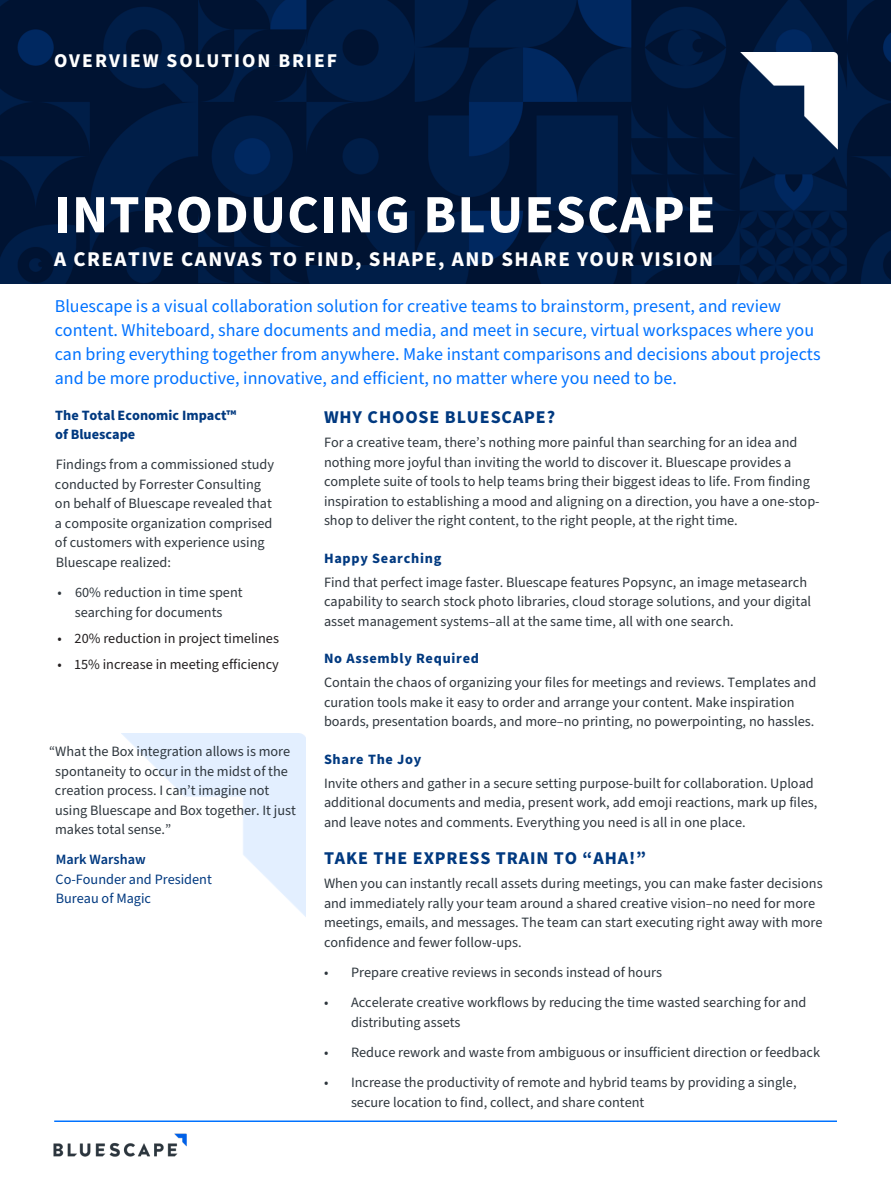
<style>
.page{position:relative;width:891px;height:1188px;background:#fff}
.page>*{position:absolute;margin:0;border:0;box-sizing:border-box;transform-origin:0 0}
.Main_Title{font:700 54px "Source Sans Pro";letter-spacing:.025em;color:#fff}
.Secondary_title{font:700 21px "Source Sans Pro";letter-spacing:.07em;color:#fff}
.t1{font:700 19.5px "Source Sans Pro";letter-spacing:.1em;color:#fff}
.Intro_Copy{font:18px/24px "Source Sans Pro";color:#0072ff}
.Subhead_Level_1{font:700 18px "Source Sans Pro";letter-spacing:.05em;color:#003980}
.Main_Copy{font:14.25px/19.5px "Source Sans Pro";color:#2e363d}
.t2{font:14.25px "Source Sans Pro";color:#231f20}
.Main_Copy-2{font:14.25px/19.5px "Source Sans Pro";color:#003980}
.Subhead_Level_1-2{font:700 14.25px "Source Sans Pro";letter-spacing:.05em;color:#003980}
.Main_Copy-3{font:700 14.25px/19.5px "Source Sans Pro";color:#003980}
.s1{font-weight:600}
</style>
<div class="page">
<img style="left:0;top:0;width:891px;height:284px">
<hr style="left:54px;top:1120px;width:783px;height:2px;background:#0072ff">
<img style="left:54px;top:1134px;width:133px;height:23px">
<img style="left:741px;top:52px;width:97px;height:97px">
<h3 class="t1" style="left:54px;top:47px;width:285px">OVERVIEW SOLUTION BRIEF</h3>
<p class="Main_Title" style="left:54px;top:178px;width:663px">INTRODUCING BLUESCAPE</p>
<p class="Secondary_title" style="left:54px;top:245px;width:661px">A CREATIVE CANVAS TO FIND, SHAPE, AND SHARE YOUR VISION</p>
<p class="Intro_Copy" style="left:55px;top:294px;width:767px">Bluescape is a visual collaboration solution for creative teams to brainstorm, present, and review content. Whiteboard, share documents and media, and meet in secure, virtual workspaces where you can bring everything together from anywhere. Make instant comparisons and decisions about projects and be more productive, innovative, and efficient, no matter where you need to be.</p>
<p class="Main_Copy-3" style="left:55px;top:405px;width:183px">The Total Economic Impact™ of Bluescape</p>
<p class="Main_Copy" style="left:55px;top:455px;width:221px">Findings from a commissioned study conducted by Forrester Consulting on behalf of Bluescape revealed that a composite organization comprised of customers with experience using Bluescape realized:</p>
<p class="Main_Copy" style="left:57px;top:583px;width:187px;text-align:center">• 60% reduction in time spent searching for documents</p>
<p class="t2" style="left:57px;top:629px;width:223px">• 20% reduction in project timelines</p>
<p class="t2" style="left:57px;top:655px;width:223px">• 15% increase in meeting efficiency</p>
<p class="Main_Copy" style="left:55px;top:742px;width:242px;text-indent:-6px">“What the Box integration allows is more spontaneity to occur in the midst of the creation process. I can’t imagine not using Bluescape and Box together. It just makes total sense.”</p>
<p class="Main_Copy-2" style="left:56px;top:850px;width:158px"><span class="s1">Mark Warshaw<br></span>Co-Founder and President<br>Bureau of Magic</p>
<p class="Subhead_Level_1" style="left:324px;top:405px;width:233px">WHY CHOOSE BLUESCAPE?</p>
<p class="Main_Copy" style="left:324px;top:433px;width:497px">For a creative team, there’s nothing more painful than searching for an idea and nothing more joyful than inviting the world to discover it. Bluescape provides a complete suite of tools to help teams bring their biggest ideas to life. From finding inspiration to establishing a mood and aligning on a direction, you have a one-stop&shy;shop to deliver the right content, to the right people, at the right time.</p>
<p class="Subhead_Level_1-2" style="left:324px;top:548px;width:119px">Happy Searching</p>
<p class="Main_Copy" style="left:324px;top:573px;width:489px">Find that perfect image faster. Bluescape features Popsync, an image metasearch capability to search stock photo libraries, cloud storage solutions, and your digital asset management systems–all at the same time, all with one search.</p>
<p class="Subhead_Level_1-2" style="left:324px;top:649px;width:157px">No Assembly Required</p>
<p class="Main_Copy" style="left:324px;top:673px;width:494px">Contain the chaos of organizing your files for meetings and reviews. Templates and curation tools make it easy to order and arrange your content. Make inspiration boards, presentation boards, and more–no printing, no powerpointing, no hassles.</p>
<p class="Subhead_Level_1-2" style="left:324px;top:749px;width:99px">Share The Joy</p>
<p class="Main_Copy" style="left:324px;top:774px;width:495px">Invite others and gather in a secure setting purpose-built for collaboration. Upload additional documents and media, present work, add emoji reactions, mark up files, and leave notes and comments. Everything you need is all in one place.</p>
<p class="Subhead_Level_1" style="left:324px;top:846px;width:324px">TAKE THE EXPRESS TRAIN TO “AHA!”</p>
<p class="Main_Copy" style="left:324px;top:874px;width:500px">When you can instantly recall assets during meetings, you can make faster decisions and immediately rally your team around a shared creative vision–no need for more meetings, emails, and messages. The team can start executing right away with more confidence and fewer follow-ups.</p>
<p class="Main_Copy" style="left:324px;top:963px;width:340px">• Prepare creative reviews in seconds instead of hours</p>
<p class="Main_Copy" style="left:351px;top:993px;width:457px;text-indent:-27px">• Accelerate creative workflows by reducing the time wasted searching for and distributing assets</p>
<p class="Main_Copy" style="left:324px;top:1043px;width:498px">• Reduce rework and waste from ambiguous or insufficient direction or feedback</p>
<p class="Main_Copy" style="left:351px;top:1073px;width:447px;text-indent:-27px">• Increase the productivity of remote and hybrid teams by providing a single, secure location to find, collect, and share content</p>
</div>
